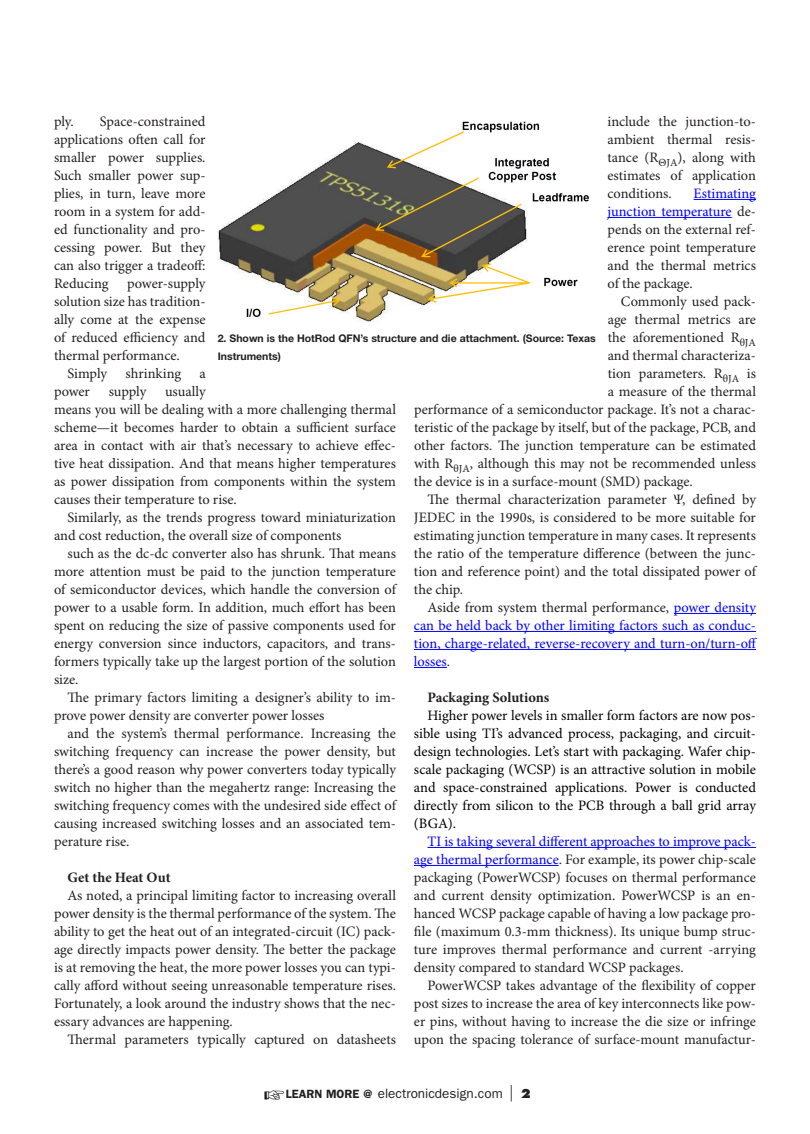
<style>
.page{position:relative;width:810px;height:1134px;background:#fff}
.page>*{position:absolute;margin:0;border:0;box-sizing:border-box;transform-origin:0 0}
.t1{font:14.4px/18px "Minion Pro";color:#231f20;text-align:justify}
.t2{font:14.4px/18px "Minion Pro";color:#000;text-align:justify}
.t3{font:14.4px/18px "Minion Pro";letter-spacing:-.005em;color:#00f;text-align:justify}
.t4{font:700 14.4px "Minion Pro";color:#231f20}
.t5{font:13.5px "ITC Franklin Gothic Std";color:#231f20}
.captions{font:700 10.5px/18px "Helvetica Neue LT Std";color:#231f20}
.s1{color:#00f}
.s2{color:#231f20}
.s3{font-weight:600;font-size:12px}
.s4{font-family:"Futura Std";font-weight:300;font-size:16.5px}
.s5{font-family:"Futura Std";font-weight:800;font-size:12px}
</style>
<div class="page">
<hr style="left:694px;top:199px;width:62px;height:1px;background:#00f">
<hr style="left:608px;top:217px;width:124px;height:1px;background:#00f">
<hr style="left:674px;top:613px;width:82px;height:1px;background:#00f">
<hr style="left:414px;top:631px;width:342px;height:1px;background:#00f">
<hr style="left:414px;top:649px;width:342px;height:1px;background:#00f">
<hr style="left:414px;top:667px;width:33px;height:1px;background:#00f">
<hr style="left:428px;top:847px;width:328px;height:1px;background:#00f">
<hr style="left:414px;top:865px;width:145px;height:1px;background:#00f">
<img style="left:218px;top:121px;width:372px;height:202px">
<p class="t1" style="left:54px;top:113px;width:21px">ply.</p>
<p class="t1" style="left:54px;top:113px;width:153px;text-indent:46px">Space-constrained applications often call for smaller power supplies.<br>Such smaller power sup&shy;plies, in turn, leave more room in a system for add&shy;ed functionality and pro&shy;cessing power. But they can also trigger a tradeoff:<br>Reducing</p>
<p class="t1" style="left:608px;top:113px;width:150px">include the junction-to&shy;ambient thermal resis&shy;tance (R<sub>ΘJA</sub>), along with estimates of application conditions.</p>
<p class="t1" style="left:608px;top:185px;width:150px;text-indent:86px"><span class="s1">Estimating junction temperature</span> de&shy;pends on the external ref&shy;erence point temperature and the thermal metrics of the package.</p>
<p class="t1" style="left:621px;top:293px;width:136px">Commonly used pack-</p>
<p class="t1" style="left:608px;top:311px;width:150px">age thermal metrics are</p>
<p class="t1" style="left:608px;top:329px;width:150px">the aforementioned R<sub>θJA</sub></p>
<p class="t1" style="left:608px;top:347px;width:150px">and thermal characteriza-</p>
<p class="t1" style="left:608px;top:365px;width:150px">tion parameters. R<sub>θJA</sub> is</p>
<p class="t1" style="left:608px;top:383px;width:150px">a measure of the thermal</p>
<p class="t1" style="left:414px;top:401px;width:344px">performance of a semiconductor package. It’s not a charac-</p>
<p class="t1" style="left:414px;top:419px;width:343px">teristic of the package by itself, but of the package, PCB, and</p>
<p class="t1" style="left:414px;top:437px;width:344px">other factors. The junction temperature can be estimated</p>
<p class="t1" style="left:414px;top:455px;width:343px">with R<sub>θJA</sub>, although this may not be recommended unless</p>
<p class="t1" style="left:414px;top:473px;width:280px">the device is in a surface-mount (SMD) package.</p>
<p class="t1" style="left:414px;top:491px;width:344px;text-indent:13px">The thermal characterization parameter Ψ, defined by JEDEC in the 1990s, is considered to be more suitable for estimating junction temperature in many cases. It represents the ratio of the temperature difference (between the junc&shy;tion and reference point) and the total dissipated power of the chip.</p>
<p class="t3" style="left:414px;top:599px;width:345px;text-indent:14px"><span class="s2">Aside from system thermal performance,</span> power density can be held back by other limiting factors such as conduc&shy;tion, charge-related, reverse-recovery and turn-on/turn-off losses<span class="s2">.</span></p>
<p class="t4" style="left:427px;top:689px;width:123px">Packaging Solutions</p>
<p class="t2" style="left:414px;top:707px;width:343px;text-indent:13px">Higher power levels in smaller form factors are now pos&shy;sible using TI’s advanced process, packaging, and circuit&shy;design technologies. Let’s start with packaging. Wafer chip&shy;scale packaging (WCSP) is an attractive solution in mobile and space-constrained applications. Power is conducted directly from silicon to the PCB through a ball grid array (BGA).</p>
<p class="t1" style="left:414px;top:833px;width:344px;text-indent:13px"><span class="s1">TI is taking several different approaches to improve pack&shy;age thermal performance</span>. For example, its power chip-scale packaging (PowerWCSP) focuses on thermal performance and current density optimization. PowerWCSP is an en&shy;hanced WCSP package capable of having a low package pro&shy;file (maximum 0.3-mm thickness). Its unique bump struc&shy;ture improves thermal performance and current -arrying density compared to standard WCSP packages.</p>
<p class="t1" style="left:414px;top:977px;width:344px;text-indent:13px">PowerWCSP takes advantage of the flexibility of copper post sizes to increase the area of key interconnects like pow&shy;er pins, without having to increase the die size or infringe upon the spacing tolerance of surface-mount manufactur-</p>
<p class="t1" style="left:54px;top:275px;width:153px;text-indent:73px">power-supply solution size has tradition&shy;ally come at the expense of reduced efficiency and thermal performance.</p>
<p class="t1" style="left:67px;top:365px;width:41px">Simply</p>
<p class="t1" style="left:125px;top:365px;width:57px">shrinking</p>
<p class="t1" style="left:199px;top:365px;width:8px">a</p>
<p class="t1" style="left:54px;top:383px;width:37px">power</p>
<p class="t1" style="left:109px;top:383px;width:39px">supply</p>
<p class="captions" style="left:218px;top:329px;width:380px">2. Shown is the HotRod QFN’s structure and die attachment. (Source: Texas<br>Instruments)</p>
<p class="t1" style="left:54px;top:383px;width:344px;text-align:left;text-indent:111px">usually<br>means you will be dealing with a more challenging thermal scheme—it becomes harder to obtain a sufficient surface area in contact with air that’s necessary to achieve effec&shy;tive heat dissipation. And that means higher temperatures as power dissipation from components within the system causes their temperature to rise.</p>
<p class="t1" style="left:54px;top:509px;width:344px;text-indent:13px">Similarly, as the trends progress toward miniaturization and cost reduction, the overall size of components</p>
<p class="t1" style="left:54px;top:545px;width:344px;text-indent:13px">such as the dc-dc converter also has shrunk. That means more attention must be paid to the junction temperature of semiconductor devices, which handle the conversion of power to a usable form. In addition, much effort has been spent on reducing the size of passive components used for energy conversion since inductors, capacitors, and trans&shy;formers typically take up the largest portion of the solution size.</p>
<p class="t1" style="left:54px;top:689px;width:343px;text-indent:13px">The primary factors limiting a designer’s ability to im&shy;prove power density are converter power losses</p>
<p class="t1" style="left:54px;top:725px;width:344px;text-indent:13px">and the system’s thermal performance. Increasing the switching frequency can increase the power density, but there’s a good reason why power converters today typically switch no higher than the megahertz range: Increasing the switching frequency comes with the undesired side effect of causing increased switching losses and an associated tem&shy;perature rise.</p>
<p class="t4" style="left:67px;top:869px;width:105px">Get the Heat Out</p>
<p class="t1" style="left:54px;top:887px;width:344px;text-indent:13px">As noted, a principal limiting factor to increasing overall power density is the thermal performance of the system. The ability to get the heat out of an integrated-circuit (IC) pack&shy;age directly impacts power density. The better the package is at removing the heat, the more power losses you can typi&shy;cally afford without seeing unreasonable temperature rises.<br>Fortunately, a look around the industry shows that the nec&shy;essary advances are happening.</p>
<p class="t1" style="left:67px;top:1031px;width:330px">Thermal parameters typically captured on datasheets</p>
<p class="t5" style="left:264px;top:1086px;width:268px">☞<span class="s3">LEARN MORE @</span> electronicdesign.com <span class="s4">|</span> <span class="s5">2</span></p>
</div>
